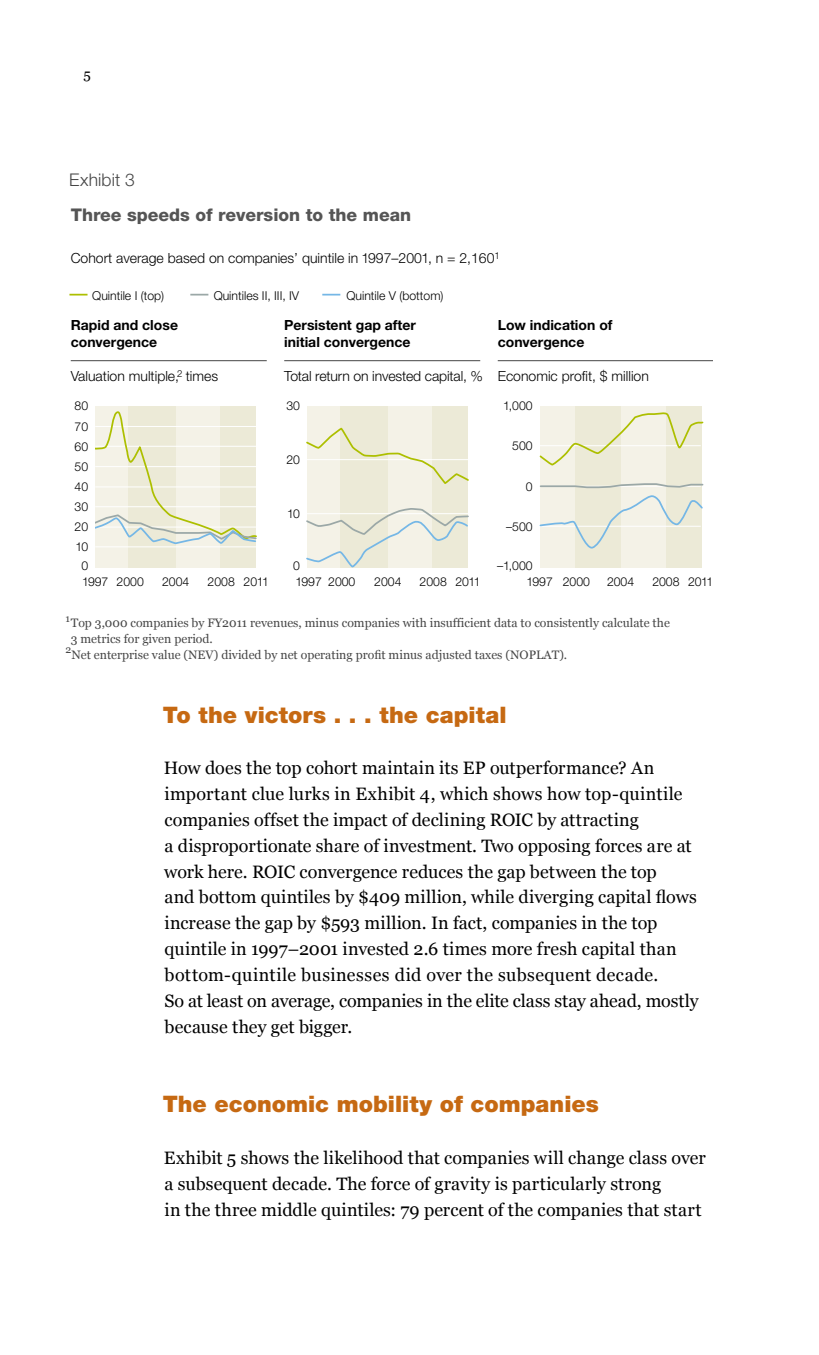
<style>
.page{position:relative;width:819px;height:1355px;background:#fff}
.page>*{position:absolute;margin:0;border:0;box-sizing:border-box;transform-origin:0 0}
.t1{font:900 22.75px "Helvetica Neue LT Std";color:#c66912}
.t2{font:17.85px/25.7px "Georgia";letter-spacing:.005em;color:#000}
.t3{font:800 17.5px "Helvetica Neue LT Std";color:#555}
.t4{font:300 17.5px "Helvetica Neue LT Std";letter-spacing:.005em;color:#464646}
.t5{font:300 14px "Helvetica Neue LT Std";color:#000}
.t6{font:700 14px/16.6px "Helvetica Neue LT Std";color:#000}
.t7{font:14px "Georgia";color:#000}
.t8{font:12.25px "Georgia";color:#464646}
.t9{font:300 12.25px/19.8px "Helvetica Neue LT Std";color:#000}
</style>
<div class="page">
<div style="left:95px;top:406px;width:161px;height:161px;background:#f4f2e7"></div>
<div style="left:129px;top:406px;width:47px;height:161px;background:#ecead7"></div>
<div style="left:221px;top:406px;width:35px;height:161px;background:#ecead7"></div>
<hr style="left:95px;top:546px;width:161px;height:1px;background:#fff">
<div style="left:540px;top:406px;width:161px;height:161px;background:#f4f2e7"></div>
<div style="left:575px;top:406px;width:46px;height:161px;background:#ecead7"></div>
<div style="left:667px;top:406px;width:35px;height:161px;background:#ecead7"></div>
<div style="left:307px;top:406px;width:161px;height:161px;background:#f4f2e7"></div>
<div style="left:341px;top:406px;width:47px;height:161px;background:#ecead7"></div>
<div style="left:433px;top:406px;width:35px;height:161px;background:#ecead7"></div>
<hr style="left:71px;top:360px;width:196px;height:1px;background:#464646">
<hr style="left:284px;top:360px;width:196px;height:1px;background:#464646">
<hr style="left:498px;top:360px;width:215px;height:1px;background:#464646">
<svg style="left:69px;top:294px;width:19px;height:1px"></svg>
<svg style="left:190px;top:294px;width:18px;height:1px"></svg>
<svg style="left:322px;top:294px;width:18px;height:1px"></svg>
<svg style="left:306px;top:427px;width:163px;height:58px"></svg>
<svg style="left:306px;top:507px;width:163px;height:61px"></svg>
<svg style="left:539px;top:482px;width:165px;height:7px"></svg>
<svg style="left:539px;top:412px;width:165px;height:55px"></svg>
<svg style="left:539px;top:495px;width:164px;height:54px"></svg>
<svg style="left:95px;top:410px;width:161px;height:134px"></svg>
<p class="t7" style="left:84px;top:66px;width:9px">5</p>
<p class="t4" style="left:69px;top:169px;width:67px">Exhibit 3</p>
<p class="t3" style="left:71px;top:204px;width:342px">Three speeds of reversion to the mean</p>
<p class="t5" style="left:71px;top:250px;width:431px">Cohort average based on companies’ quintile in 1997–2001, n = 2,160<sup>1</sup></p>
<p class="t9" style="left:92px;top:285px;width:73px">Quintile I (top)</p>
<p class="t9" style="left:214px;top:285px;width:87px">Quintiles II, III, IV</p>
<p class="t9" style="left:346px;top:285px;width:99px">Quintile V (bottom)</p>
<p class="t6" style="left:284px;top:317px;width:133px">Persistent gap after initial convergence</p>
<p class="t6" style="left:498px;top:317px;width:116px">Low indication of convergence</p>
<p class="t6" style="left:71px;top:317px;width:109px">Rapid and close convergence</p>
<p class="t5" style="left:71px;top:368px;width:149px">Valuation multiple,<sup>2</sup> times</p>
<p class="t5" style="left:284px;top:368px;width:366px">Total return on invested capital, % Economic profit, $ million</p>
<p class="t9" style="left:75px;top:396px;width:15px">80</p>
<p class="t9" style="left:75px;top:436px;width:15px">60</p>
<p class="t9" style="left:75px;top:416px;width:15px">70</p>
<p class="t9" style="left:75px;top:456px;width:15px">50</p>
<p class="t9" style="left:75px;top:496px;width:15px">30</p>
<p class="t9" style="left:75px;top:477px;width:15px">40</p>
<p class="t9" style="left:75px;top:517px;width:15px">20<br>10</p>
<p class="t9" style="left:81px;top:555px;width:8px">0</p>
<p class="t9" style="left:82px;top:572px;width:63px">1997 2000</p>
<p class="t9" style="left:162px;top:572px;width:29px">2004</p>
<p class="t9" style="left:208px;top:572px;width:63px">2008 2011</p>
<p class="t9" style="left:286px;top:396px;width:15px">30</p>
<p class="t9" style="left:286px;top:449px;width:15px">20</p>
<p class="t9" style="left:287px;top:503px;width:14px">10</p>
<p class="t9" style="left:293px;top:555px;width:8px">0</p>
<p class="t9" style="left:296px;top:572px;width:61px">1997 2000</p>
<p class="t9" style="left:374px;top:572px;width:29px">2004</p>
<p class="t9" style="left:420px;top:572px;width:63px">2008 2011</p>
<p class="t9" style="left:503px;top:396px;width:31px">1,000</p>
<p class="t9" style="left:512px;top:435px;width:22px">500</p>
<p class="t9" style="left:526px;top:476px;width:8px">0</p>
<p class="t9" style="left:506px;top:516px;width:28px">–500</p>
<p class="t9" style="left:497px;top:555px;width:37px">–1,000</p>
<p class="t9" style="left:527px;top:572px;width:65px">1997 2000</p>
<p class="t9" style="left:607px;top:572px;width:29px">2004</p>
<p class="t9" style="left:652px;top:572px;width:63px">2008 2011</p>
<p class="t8" style="left:66px;top:616px;width:606px"><sup>1</sup> Top 3,000 companies by FY2011 revenues, minus companies with insufficient data to consistently calculate the</p>
<p class="t8" style="left:71px;top:631px;width:144px">3 metrics for given period.</p>
<p class="t8" style="left:66px;top:647px;width:503px"><sup>2</sup>Net enterprise value (NEV) divided by net operating profit minus adjusted taxes (NOPLAT).</p>
<p class="t1" style="left:163px;top:701px;width:346px">To the victors . . . the capital</p>
<p class="t2" style="left:164px;top:755px;width:536px">How does the top cohort maintain its EP outperformance? An important clue lurks in Exhibit 4, which shows how top-quintile companies offset the impact of declining ROIC by attracting<br>a disproportionate share of investment. Two opposing forces are at work here. ROIC convergence reduces the gap between the top<br>and bottom quintiles by $409 million, while diverging capital flows increase the gap by $593 million. In fact, companies in the top quintile in 1997–2001 invested 2.6 times more fresh capital than bottom-quintile businesses did over the subsequent decade.<br>So at least on average, companies in the elite class stay ahead, mostly because they get bigger.</p>
<p class="t1" style="left:163px;top:1090px;width:438px">The economic mobility of companies</p>
<p class="t2" style="left:164px;top:1144px;width:543px">Exhibit 5 shows the likelihood that companies will change class over a subsequent decade. The force of gravity is particularly strong<br>in the three middle quintiles: 79 percent of the companies that start</p>
</div>
